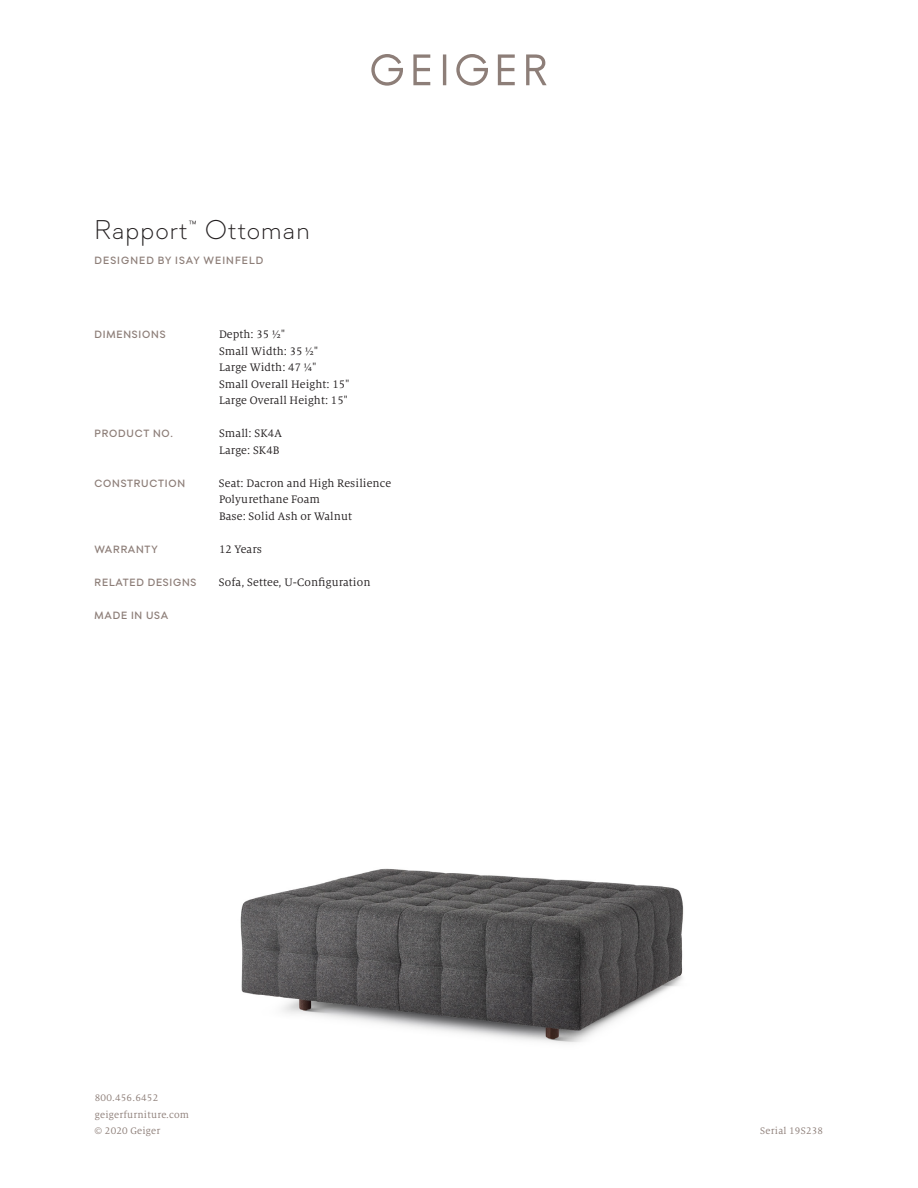
<style>
.page{position:relative;width:918px;height:1188px;background:#fff}
.page>*{position:absolute;margin:0;border:0;box-sizing:border-box;transform-origin:0 0}
.t1{font:300 27px "Soin Sans Pro";letter-spacing:.04em;color:#231f20}
.Body{font:12px/16.5px "Milo Serif Pro";letter-spacing:.01em;color:#231f20}
.Body-2{font:500 10.5px "Soin Sans Pro";letter-spacing:.075em;color:#8d7e78}
.t2{font:10.5px/16.5px "Milo Serif Pro";letter-spacing:.02em;color:#8d7e78}
.Body-3{font:500 10.5px "Soin Sans Pro";letter-spacing:.1em;color:#8d7e78}
.t3{font:300 10.5px "Soin Sans Pro";color:#231f20}
</style>
<div class="page">
<svg style="left:371px;top:54px;width:176px;height:32px"></svg>
<img style="left:240px;top:868px;width:444px;height:175px">
<p class="t1" style="left:94px;top:214px;width:95px">Rapport</p>
<p class="t3" style="left:189px;top:219px;width:10px">™</p>
<p class="t1" style="left:205px;top:214px;width:107px">Ottoman</p>
<p class="Body-3" style="left:95px;top:255px;width:170px">DESIGNED BY ISAY WEINFELD</p>
<p class="Body-2" style="left:95px;top:328px;width:72px">DIMENSIONS</p>
<p class="Body" style="left:219px;top:326px;width:67px">Depth: 35 ½"</p>
<p class="Body" style="left:219px;top:343px;width:101px">Small Width: 35 ½"</p>
<p class="Body" style="left:219px;top:359px;width:99px">Large Width: 47 ¼"</p>
<p class="Body" style="left:219px;top:376px;width:132px">Small Overall Height: 15"</p>
<p class="Body" style="left:219px;top:392px;width:130px">Large Overall Height: 15"</p>
<p class="Body-2" style="left:95px;top:427px;width:80px">PRODUCT NO.</p>
<p class="Body" style="left:219px;top:425px;width:64px">Small: SK4A</p>
<p class="Body" style="left:219px;top:442px;width:62px">Large: SK4B</p>
<p class="Body-2" style="left:95px;top:477px;width:92px">CONSTRUCTION</p>
<p class="Body" style="left:219px;top:475px;width:174px">Seat: Dacron and High Resilience<br>Polyurethane Foam</p>
<p class="Body" style="left:219px;top:508px;width:135px">Base: Solid Ash or Walnut</p>
<p class="Body-2" style="left:95px;top:543px;width:65px">WARRANTY</p>
<p class="Body" style="left:219px;top:541px;width:45px">12 Years</p>
<p class="Body-2" style="left:95px;top:576px;width:103px">RELATED DESIGNS</p>
<p class="Body" style="left:219px;top:574px;width:153px">Sofa, Settee, U-Configuration</p>
<p class="Body-2" style="left:95px;top:609px;width:75px">MADE IN USA</p>
<p class="t2" style="left:95px;top:1089px;width:96px">800.456.6452 geigerfurniture.com © 2020 Geiger</p>
<p class="t2" style="left:760px;top:1122px;width:64px">Serial 19S238</p>
</div>
